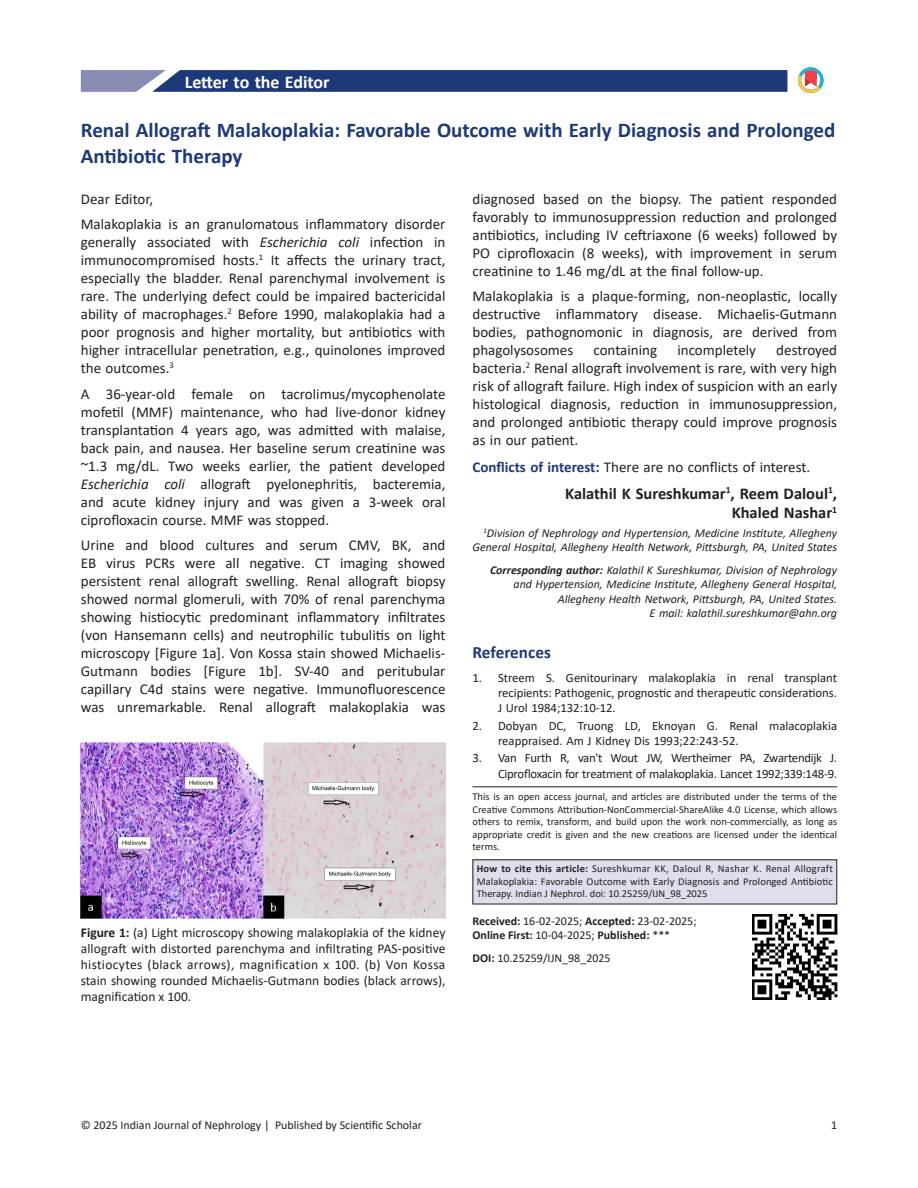
<style>
.page{position:relative;width:918px;height:1188px;background:#fff}
.page>*{position:absolute;margin:0;border:0;box-sizing:border-box;transform-origin:0 0}
.title-text{font:700 21px/25.2px "Calibri";color:#1e3978}
.suptit{font:700 18px "Calibri";color:#fff}
.bib-title{font:700 17.25px "Calibri";color:#1e3978}
.aut-grp{font:700 16.5px/19.5px "Calibri";color:#231f20;text-align:right}
.para{font:15px/18px "Calibri";color:#231f20;text-align:justify}
.para_last{font:15px/18px "Calibri";color:#231f20;text-align:justify}
.Head-B{font:15px "Calibri";color:#231f20}
.float_figure_figure{font:13.5px/16px "Calibri";color:#231f20;text-align:justify}
.bib-normal{font:12.75px/15.3px "Calibri";letter-spacing:-.015em;color:#231f20;text-align:justify}
.cores-author{font:italic 12px/14.4px "Calibri";color:#231f20;text-align:right}
.aut-aff_first_last{font:italic 12px/14.4px "Calibri";color:#231f20;text-align:right}
.received_date_L{font:12px "Calibri";color:#231f20}
.epub_date_L{font:700 12px "Calibri";color:#231f20}
.doi_para_L{font:12px "Calibri";color:#231f20}
.licence_para_first{font:10.5px/12.6px "Calibri";color:#231f20;text-align:justify}
.citation_para1{font:10.5px/12.6px "Calibri";color:#231f20;text-align:justify}
.s1{font-style:italic}
.s2{font-weight:700;color:#1e3978}
.s3{font-weight:700}
.s4{font-weight:400}
</style>
<div class="page">
<svg style="left:81px;top:70px;width:706px;height:22px"></svg>
<hr style="left:472px;top:786px;width:365px;height:1px;background:#231f20">
<div style="left:472px;top:860px;width:365px;height:44px;background:#dedfea"></div>
<img style="left:752px;top:915px;width:85px;height:85px">
<svg style="left:798px;top:67px;width:25px;height:26px"></svg>
<img style="left:81px;top:742px;width:365px;height:177px">
<p class="suptit" style="left:185px;top:69px;width:146px">Letter to the Editor</p>
<p class="title-text" style="left:81px;top:118px;width:756px">Renal Allograft Malakoplakia: Favorable Outcome with Early Diagnosis and Prolonged<br>Antibiotic Therapy</p>
<p class="para" style="left:472px;top:189px;width:366px">diagnosed based on the biopsy. The patient responded favorably to immunosuppression reduction and prolonged antibiotics, including IV ceftriaxone (6 weeks) followed by PO ciprofloxacin (8 weeks), with improvement in serum creatinine to 1.46 mg/dL at the final follow-up.</p>
<p class="para_last" style="left:472px;top:287px;width:366px">Malakoplakia is a plaque-forming, non-neoplastic, locally destructive inflammatory disease. Michaelis-Gutmann bodies, pathognomonic in diagnosis, are derived from phagolysosomes</p>
<p class="para" style="left:81px;top:189px;width:74px">Dear Editor,</p>
<p class="para" style="left:81px;top:215px;width:366px">Malakoplakia is an granulomatous inflammatory disorder generally associated with <span class="s1">Escherichia coli</span> infection in immunocompromised hosts.<sup>1</sup> It affects the urinary tract, especially the bladder. Renal parenchymal involvement is rare. The underlying defect could be impaired bactericidal ability of macrophages.<sup>2</sup> Before 1990, malakoplakia had a poor prognosis and higher mortality, but antibiotics with higher intracellular penetration, e.g., quinolones improved the outcomes.<sup>3</sup></p>
<p class="para" style="left:81px;top:384px;width:366px">A 36-year-old female on tacrolimus/mycophenolate mofetil (MMF) maintenance, who had live-donor kidney transplantation 4 years ago, was admitted with malaise, back pain, and nausea. Her baseline serum creatinine was ~1.3 mg/dL. Two weeks earlier, the patient developed <span class="s1">Escherichia coli</span> allograft pyelonephritis, bacteremia, and acute kidney injury and was given a 3-week oral ciprofloxacin course. MMF was stopped.</p>
<p class="para" style="left:81px;top:536px;width:366px">Urine and blood cultures and serum CMV, BK, and EB virus PCRs were all negative. CT imaging showed persistent renal allograft swelling. Renal allograft biopsy showed normal glomeruli, with 70% of renal parenchyma showing histiocytic predominant inflammatory infiltrates (von Hansemann cells) and neutrophilic tubulitis on light microscopy [Figure 1a]. Von Kossa stain showed Michaelis-Gutmann bodies [Figure 1b]. SV-40 and peritubular capillary C4d stains were negative. Immunofluorescence was unremarkable. Renal allograft malakoplakia was</p>
<p class="para_last" style="left:594px;top:341px;width:65px">containing</p>
<p class="para_last" style="left:677px;top:341px;width:80px">incompletely</p>
<p class="para_last" style="left:472px;top:341px;width:366px;text-indent:304px">destroyed bacteria.<sup>2</sup> Renal allograft involvement is rare, with very high risk of allograft failure. High index of suspicion with an early histological diagnosis, reduction in immunosuppression, and prolonged antibiotic therapy could improve prognosis as in our patient.</p>
<p class="Head-B" style="left:472px;top:456px;width:339px"><span class="s2">Conflicts of interest:</span> There are no conflicts of interest.</p>
<p class="aut-grp" style="left:565px;top:483px;width:273px">Kalathil K Sureshkumar<sup>1</sup>, Reem Daloul<sup>1</sup>,<br>Khaled Nashar<sup>1</sup></p>
<p class="aut-aff_first_last" style="left:473px;top:525px;width:366px"><sup>1</sup>Division of Nephrology and Hypertension, Medicine Institute, Allegheny<br>General Hospital, Allegheny Health Network, Pittsburgh, PA, United States</p>
<p class="cores-author" style="left:490px;top:562px;width:349px"><span class="s3">Corresponding author:</span> Kalathil K Sureshkumar, Division of Nephrology and Hypertension, Medicine Institute, Allegheny General Hospital, Allegheny Health Network, Pittsburgh, PA, United States.<br>E mail: kalathil.sureshkumar@ahn.org</p>
<p class="bib-title" style="left:473px;top:640px;width:80px">References</p>
<p class="bib-normal" style="left:498px;top:669px;width:341px;text-indent:-26px">1. Streem S. Genitourinary malakoplakia in renal transplant recipients: Pathogenic, prognostic and therapeutic considerations.<br>J Urol 1984;132:10-12.</p>
<p class="bib-normal" style="left:498px;top:717px;width:341px;text-indent:-26px">2. Dobyan DC, Truong LD, Eknoyan G. Renal malacoplakia reappraised. Am J Kidney Dis 1993;22:243-52.</p>
<p class="bib-normal" style="left:473px;top:750px;width:366px;text-align:right">3. Van Furth R, van't Wout JW, Wertheimer PA, Zwartendijk J.<br>Ciprofloxacin for treatment of malakoplakia. Lancet 1992;339:148-9.</p>
<p class="licence_para_first" style="left:473px;top:790px;width:366px">This is an open access journal, and articles are distributed under the terms of the Creative Commons Attribution‑NonCommercial‑ShareAlike 4.0 License, which allows others to remix, transform, and build upon the work non‑commercially, as long as appropriate credit is given and the new creations are licensed under the identical terms.</p>
<p class="citation_para1" style="left:477px;top:862px;width:358px"><span class="s3">How to cite this article:</span> Sureshkumar KK, Daloul R, Nashar K. Renal Allograft Malakoplakia: Favorable Outcome with Early Diagnosis and Prolonged Antibiotic Therapy. Indian J Nephrol. doi: 10.25259/IJN_98_2025</p>
<p class="received_date_L" style="left:473px;top:913px;width:226px"><span class="s3">Received:</span> 16-02-2025; <span class="s3">Accepted:</span> 23-02-2025;</p>
<p class="epub_date_L" style="left:473px;top:927px;width:199px">Online First: <span class="s4">10-04-2025;</span> Published: <span class="s4">***</span></p>
<p class="doi_para_L" style="left:473px;top:950px;width:140px"><span class="s3">DOI:</span> 10.25259/IJN_98_2025</p>
<p class="float_figure_figure" style="left:81px;top:924px;width:366px"><span class="s3">Figure 1:</span> (a) Light microscopy showing malakoplakia of the kidney allograft with distorted parenchyma and infiltrating PAS-positive histiocytes (black arrows), magnification x 100. (b) Von Kossa stain showing rounded Michaelis-Gutmann bodies (black arrows), magnification x 100.</p>
<p class="received_date_L" style="left:81px;top:1116px;width:343px">© 2025 Indian Journal of Nephrology | Published by Scientific Scholar</p>
<p class="received_date_L" style="left:831px;top:1116px;width:8px">1</p>
</div>
